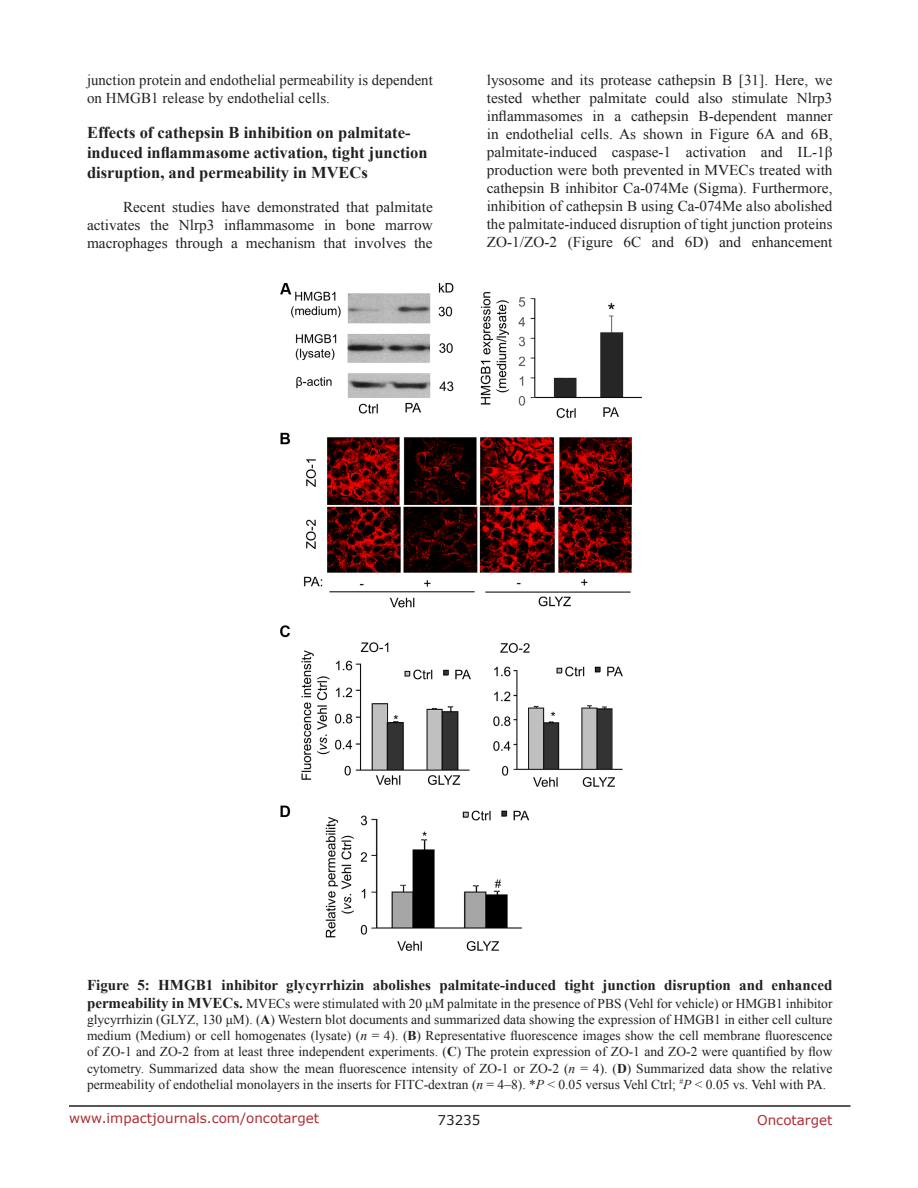
<style>
.page{position:relative;width:918px;height:1188px;background:#fff}
.page>*{position:absolute;margin:0;border:0;box-sizing:border-box;transform-origin:0 0}
.SubHeading_middle{font:700 16.5px/19.8px "Times New Roman";color:#231f20}
.BodyText{font:15px/18px "Times New Roman";color:#231f20;text-align:justify}
.FigureText{font:700 15px "Times New Roman";color:#231f20}
.FigureText-2{font:13.5px/16.2px "Times New Roman";color:#231f20;text-align:justify}
.t1{font:13.5px "Verdana";color:#ac2b31}
.t2{font:13.5px "Verdana";color:#231f20}
.s1{font-weight:700;font-size:15px}
.s2{font-weight:700}
.s3{font-style:italic}
</style>
<div class="page">
<hr style="left:69px;top:1105px;width:781px;height:2px;background:#231f20">
<img style="left:281px;top:283px;width:360px;height:667px">
<p class="BodyText" style="left:87px;top:71px;width:347px">junction protein and endothelial permeability is dependent on HMGB1 release by endothelial cells.</p>
<p class="SubHeading_middle" style="left:87px;top:122px;width:342px">Effects of cathepsin B inhibition on palmitate&shy;induced inflammasome activation, tight junction disruption, and permeability in MVECs</p>
<p class="BodyText" style="left:87px;top:198px;width:347px;text-indent:36px">Recent studies have demonstrated that palmitate activates the Nlrp3 inflammasome in bone marrow macrophages through a mechanism that involves the</p>
<p class="BodyText" style="left:487px;top:71px;width:347px">lysosome and its protease cathepsin B [31]. Here, we tested whether palmitate could also stimulate Nlrp3 inflammasomes in a cathepsin B-dependent manner in endothelial cells. As shown in Figure 6A and 6B, palmitate-induced caspase-1 activation and IL-1β production were both prevented in MVECs treated with cathepsin B inhibitor Ca-074Me (Sigma). Furthermore, inhibition of cathepsin B using Ca-074Me also abolished the palmitate-induced disruption of tight junction proteins ZO-1/ZO-2 (Figure 6C and 6D) and enhancement</p>
<p class="FigureText" style="left:87px;top:974px;width:747px">Figure 5: HMGB1 inhibitor glycyrrhizin abolishes palmitate-induced tight junction disruption and enhanced</p>
<p class="FigureText-2" style="left:87px;top:995px;width:747px"><span class="s1">permeability in MVECs.</span> MVECs were stimulated with 20 μM palmitate in the presence of PBS (Vehl for vehicle) or HMGB1 inhibitor glycyrrhizin (GLYZ, 130 μM). (<span class="s2">A</span>) Western blot documents and summarized data showing the expression of HMGB1 in either cell culture medium (Medium) or cell homogenates (lysate) (<span class="s3">n</span> = 4). (<span class="s2">B</span>) Representative fluorescence images show the cell membrane fluorescence of ZO-1 and ZO-2 from at least three independent experiments. (<span class="s2">C</span>) The protein expression of ZO-1 and ZO-2 were quantified by flow cytometry. Summarized data show the mean fluorescence intensity of ZO-1 or ZO-2 (<span class="s3">n</span> = 4). (<span class="s2">D</span>) Summarized data show the relative permeability of endothelial monolayers in the inserts for FITC-dextran (<span class="s3">n</span> = 4–8). *<span class="s3">P</span> &lt; 0.05 versus Vehl Ctrl; <sup>#</sup><span class="s3">P</span> &lt; 0.05 vs. Vehl with PA.</p>
<p class="t1" style="left:69px;top:1109px;width:252px">www.impactjournals.com/oncotarget</p>
<p class="t2" style="left:438px;top:1111px;width:44px">73235</p>
<p class="t1" style="left:757px;top:1111px;width:77px">Oncotarget</p>
</div>
